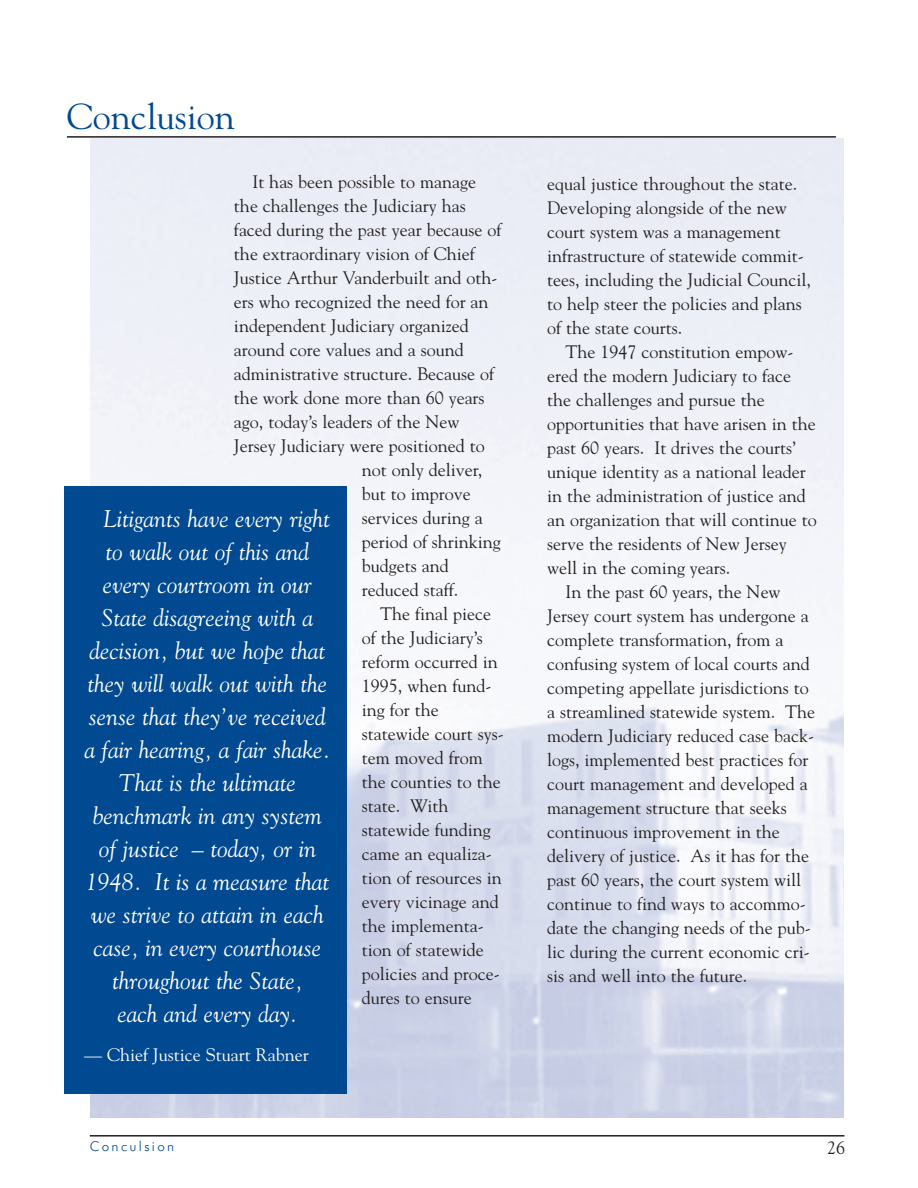
<style>
.page{position:relative;width:918px;height:1188px;background:#fff}
.page>*{position:absolute;margin:0;border:0;box-sizing:border-box;transform-origin:0 0}
.t1{font:36px "Goudy";color:#014990}
.t2{font:italic 24px "Goudy";color:#fff}
.t3{font:18px/24px "Goudy";color:#231f20}
.t4{font:18px "Goudy";color:#fff}
.t5{font:300 13.5px "Futura BT";letter-spacing:.175em;color:#014990}
</style>
<div class="page">
<hr style="left:90px;top:1135px;width:754px;height:2px;background:#231f20">
<hr style="left:67px;top:136px;width:769px;height:2px;background:#231f20">
<div style="left:64px;top:486px;width:283px;height:608px;background:#014990"></div>
<h1 class="t1" style="left:67px;top:96px;width:170px">Conclusion</h1>
<p class="t3" style="left:252px;top:170px;width:225px">It has been possible to manage</p>
<p class="t3" style="left:234px;top:194px;width:233px">the challenges the Judiciary has</p>
<p class="t3" style="left:234px;top:218px;width:269px">faced during the past year because of</p>
<p class="t3" style="left:234px;top:242px;width:242px">the extraordinary vision of Chief</p>
<p class="t3" style="left:234px;top:266px;width:265px">Justice Arthur Vanderbuilt and oth-</p>
<p class="t3" style="left:234px;top:290px;width:256px">ers who recognized the need for an</p>
<p class="t3" style="left:234px;top:314px;width:236px">independent Judiciary organized</p>
<p class="t3" style="left:234px;top:338px;width:231px">around core values and a sound</p>
<p class="t3" style="left:234px;top:362px;width:262px">administrative structure. Because of</p>
<p class="t3" style="left:234px;top:386px;width:252px">the work done more than 60 years</p>
<p class="t3" style="left:234px;top:410px;width:227px">ago, today’s leaders of the New</p>
<p class="t3" style="left:234px;top:434px;width:252px">Jersey Judiciary were positioned to</p>
<p class="t3" style="left:362px;top:458px;width:122px">not only deliver,</p>
<p class="t3" style="left:362px;top:482px;width:110px">but to improve</p>
<p class="t3" style="left:362px;top:506px;width:122px">services during a</p>
<p class="t3" style="left:362px;top:530px;width:141px">period of shrinking</p>
<p class="t3" style="left:362px;top:554px;width:88px">budgets and</p>
<p class="t3" style="left:362px;top:578px;width:98px">reduced staff.</p>
<p class="t3" style="left:380px;top:602px;width:112px">The final piece</p>
<p class="t3" style="left:362px;top:626px;width:122px">of the Judiciary’s</p>
<p class="t3" style="left:362px;top:650px;width:137px">reform occurred in</p>
<p class="t3" style="left:362px;top:674px;width:131px">1995, when fund-</p>
<p class="t3" style="left:362px;top:698px;width:78px">ing for the</p>
<p class="t3" style="left:362px;top:722px;width:143px">statewide court sys-</p>
<p class="t3" style="left:362px;top:746px;width:122px">tem moved from</p>
<p class="t3" style="left:362px;top:770px;width:140px">the counties to the</p>
<p class="t3" style="left:362px;top:794px;width:88px">state. With</p>
<p class="t3" style="left:362px;top:818px;width:130px">statewide funding</p>
<p class="t3" style="left:362px;top:842px;width:131px">came an equaliza-</p>
<p class="t3" style="left:362px;top:866px;width:141px">tion of resources in</p>
<p class="t3" style="left:362px;top:890px;width:138px">every vicinage and</p>
<p class="t3" style="left:362px;top:914px;width:123px">the implementa-</p>
<p class="t3" style="left:362px;top:938px;width:123px">tion of statewide</p>
<p class="t3" style="left:362px;top:962px;width:139px">policies and proce-</p>
<p class="t3" style="left:362px;top:986px;width:111px">dures to ensure</p>
<h2 class="t2" style="left:103px;top:504px;width:228px">Litigants have every right</h2>
<h2 class="t2" style="left:106px;top:537px;width:205px">to walk out of this and</h2>
<h2 class="t2" style="left:103px;top:570px;width:211px">every courtroom in our</h2>
<h2 class="t2" style="left:102px;top:603px;width:213px">State disagreeing with a</h2>
<h2 class="t2" style="left:90px;top:636px;width:237px">decision, but we hope that</h2>
<h2 class="t2" style="left:88px;top:669px;width:241px">they will walk out with the</h2>
<h2 class="t2" style="left:89px;top:702px;width:239px">sense that they’ve received</h2>
<h2 class="t2" style="left:84px;top:735px;width:248px">a fair hearing, a fair shake.</h2>
<h2 class="t2" style="left:119px;top:768px;width:179px">That is the ultimate</h2>
<h2 class="t2" style="left:93px;top:801px;width:231px">benchmark in any system</h2>
<h2 class="t2" style="left:99px;top:834px;width:219px">of justice – today, or in</h2>
<h2 class="t2" style="left:86px;top:867px;width:245px">1948. It is a measure that</h2>
<h2 class="t2" style="left:91px;top:900px;width:234px">we strive to attain in each</h2>
<h2 class="t2" style="left:94px;top:933px;width:229px">case, in every courthouse</h2>
<h2 class="t2" style="left:112px;top:966px;width:192px">throughout the State,</h2>
<h2 class="t2" style="left:117px;top:999px;width:182px">each and every day.</h2>
<p class="t4" style="left:84px;top:1044px;width:226px">— Chief Justice Stuart Rabner</p>
<p class="t3" style="left:547px;top:172px;width:265px">equal justice throughout the state.<br>Developing alongside of the new court system was a management infrastructure of statewide commit&shy;tees, including the Judicial Council, to help steer the policies and plans of the state courts.</p>
<p class="t3" style="left:566px;top:340px;width:229px">The 1947 constitution empow-</p>
<p class="t3" style="left:547px;top:364px;width:245px">ered the modern Judiciary to face</p>
<p class="t3" style="left:547px;top:388px;width:219px">the challenges and pursue the</p>
<p class="t3" style="left:547px;top:412px;width:270px">opportunities that have arisen in the</p>
<p class="t3" style="left:547px;top:436px;width:251px">past 60 years. It drives the courts’</p>
<p class="t3" style="left:547px;top:460px;width:260px">unique identity as a national leader</p>
<p class="t3" style="left:547px;top:484px;width:260px">in the administration of justice and</p>
<p class="t3" style="left:547px;top:508px;width:271px">an organization that will continue to</p>
<p class="t3" style="left:547px;top:532px;width:241px">serve the residents of New Jersey</p>
<p class="t3" style="left:547px;top:556px;width:185px">well in the coming years.</p>
<p class="t3" style="left:566px;top:580px;width:217px">In the past 60 years, the New</p>
<p class="t3" style="left:547px;top:604px;width:263px">Jersey court system has undergone a</p>
<p class="t3" style="left:547px;top:628px;width:238px">complete transformation, from a</p>
<p class="t3" style="left:547px;top:652px;width:264px">confusing system of local courts and</p>
<p class="t3" style="left:547px;top:676px;width:263px">competing appellate jurisdictions to</p>
<p class="t3" style="left:547px;top:700px;width:270px">a streamlined statewide system. The</p>
<p class="t3" style="left:547px;top:724px;width:268px">modern Judiciary reduced case back-</p>
<p class="t3" style="left:547px;top:748px;width:263px">logs, implemented best practices for</p>
<p class="t3" style="left:547px;top:772px;width:262px">court management and developed a</p>
<p class="t3" style="left:547px;top:796px;width:241px">management structure that seeks</p>
<p class="t3" style="left:547px;top:820px;width:234px">continuous improvement in the</p>
<p class="t3" style="left:547px;top:844px;width:264px">delivery of justice. As it has for the</p>
<p class="t3" style="left:547px;top:868px;width:256px">past 60 years, the court system will</p>
<p class="t3" style="left:547px;top:892px;width:260px">continue to find ways to accommo-</p>
<p class="t3" style="left:547px;top:916px;width:265px">date the changing needs of the pub-</p>
<p class="t3" style="left:547px;top:940px;width:264px">lic during the current economic cri-</p>
<p class="t3" style="left:547px;top:964px;width:202px">sis and well into the future.</p>
<p class="t5" style="left:90px;top:1141px;width:86px">Conculsion</p>
<p class="t3" style="left:827px;top:1136px;width:19px">26</p>
</div>
